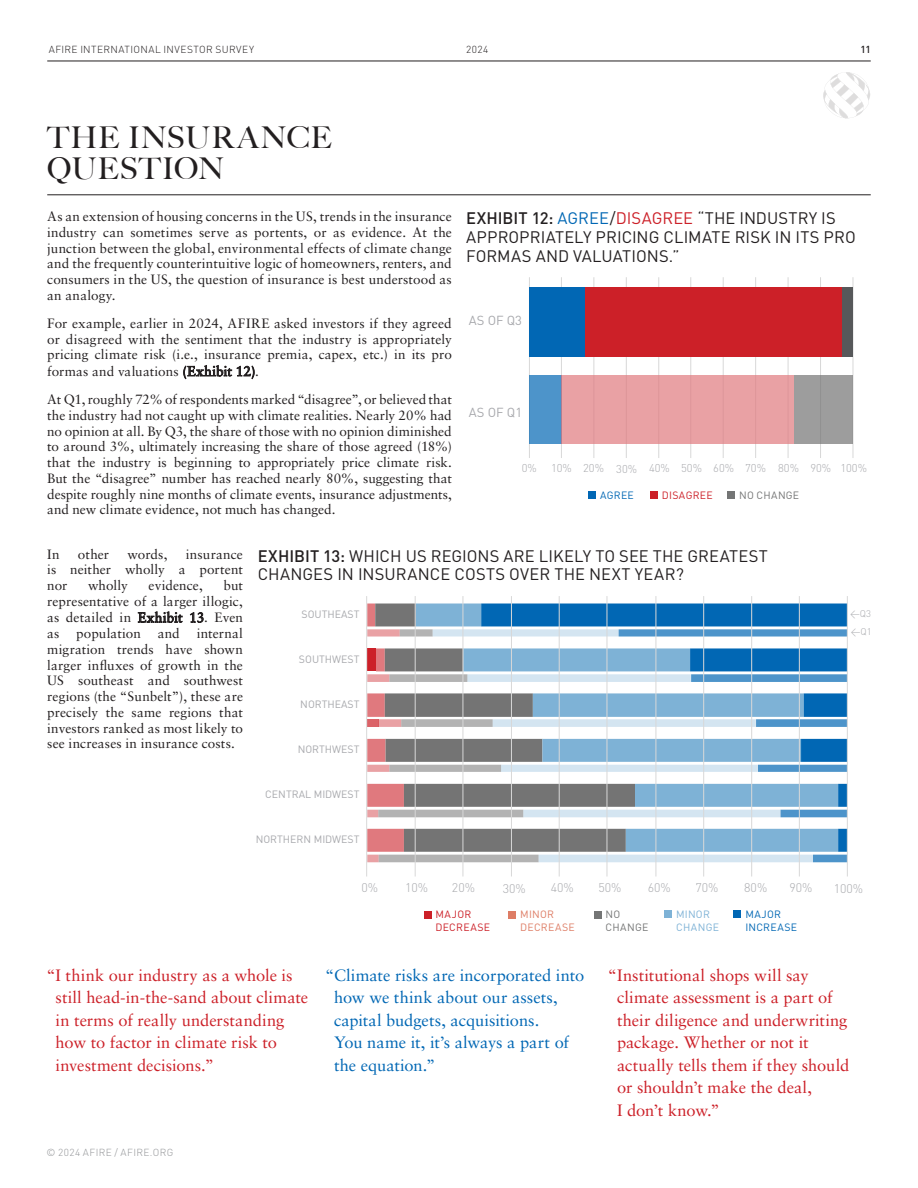
<style>
.page{position:relative;width:918px;height:1188px;background:#fff}
.page>*{position:absolute;margin:0;border:0;box-sizing:border-box;transform-origin:0 0}
.subhead_new_medium{font:500 30px/31.5px "Big Caslon";letter-spacing:.025em;color:#231f20}
.subhead_new_medium-2{font:16.5px/22.5px "Sabon";color:#cc2028}
.subhead_new_medium-3{font:16.5px/18.8px "DIN";color:#231f20}
.subhead_new_medium-4{font:16.5px/22.5px "Sabon";color:#0167b4}
.BODY_COPY___Sabon{font:13.5px/15.8px "Sabon";letter-spacing:.005em;color:#231f20;text-align:justify}
.t1{font:13.05px "DIN";color:#a8a9ad}
.t2{font:300 12.45px "DIN";color:#a8a9ad}
.t3{font:300 11.25px "DIN";color:#a8a9ad}
.t4{font:10.5px "DIN";color:#a8a9ad}
.subhead_new_medium-5{font:10.5px/12.3px "DIN";letter-spacing:.025em;color:#cc2028}
.subhead_new_medium-6{font:10.5px/12.3px "DIN";letter-spacing:.025em;color:#0167b4}
.subhead_new_medium-7{font:10.5px/12.3px "DIN";letter-spacing:.02em;color:#747575}
.subhead_new_medium-8{font:10.5px/12.3px "DIN";letter-spacing:.02em;color:#de7d65}
.subhead_new_medium-9{font:10.5px/12.3px "DIN";letter-spacing:.02em;color:#7eb2d6}
.t5{font:300 10.2px "DIN";letter-spacing:.045em;color:#231f20}
.t6{font:300 10.2px "DIN";letter-spacing:.04em;color:#939598}
.t7{font:500 10.2px "DIN";color:#231f20}
.t8{font:300 9.6px/17.2px "DIN";color:#a8a9ad}
.s1{font-size:13.8px}
.s2{font-weight:500}
.s3{color:#0167b4}
.s4{color:#cc2028}
</style>
<div class="page">
<hr style="left:47px;top:61px;width:824px;height:1px;background:#231f20">
<hr style="left:47px;top:195px;width:824px;height:1px;background:#231f20">
<svg style="left:823px;top:72px;width:47px;height:47px"></svg>
<hr style="left:561px;top:277px;width:1px;height:181px;background:#d8d8d8">
<hr style="left:594px;top:277px;width:1px;height:181px;background:#d8d8d8">
<hr style="left:626px;top:277px;width:1px;height:181px;background:#d8d8d8">
<hr style="left:658px;top:277px;width:1px;height:181px;background:#d8d8d8">
<hr style="left:690px;top:277px;width:1px;height:181px;background:#d8d8d8">
<hr style="left:723px;top:277px;width:1px;height:181px;background:#d8d8d8">
<hr style="left:755px;top:277px;width:1px;height:181px;background:#d8d8d8">
<hr style="left:788px;top:277px;width:1px;height:181px;background:#d8d8d8">
<hr style="left:820px;top:277px;width:1px;height:181px;background:#d8d8d8">
<hr style="left:853px;top:277px;width:1px;height:181px;background:#d8d8d8">
<hr style="left:529px;top:277px;width:1px;height:181px;background:#d8d8d8">
<div style="left:529px;top:375px;width:32px;height:68px;background:#4d94ca"></div>
<div style="left:529px;top:287px;width:57px;height:70px;background:#0167b4"></div>
<div style="left:561px;top:375px;width:233px;height:68px;background:#e9a1a4"></div>
<div style="left:586px;top:287px;width:256px;height:70px;background:#cc2028"></div>
<div style="left:794px;top:375px;width:59px;height:68px;background:#9d9d9d"></div>
<div style="left:842px;top:287px;width:11px;height:70px;background:#57585a"></div>
<div style="left:650px;top:491px;width:8px;height:8px;background:#cc2028"></div>
<div style="left:588px;top:491px;width:8px;height:8px;background:#0167b4"></div>
<div style="left:727px;top:491px;width:8px;height:8px;background:#747575"></div>
<svg style="left:539px;top:604px;width:308px;height:25px;background:#1b77bb"></svg>
<svg style="left:367px;top:604px;width:172px;height:258px"></svg>
<svg style="left:433px;top:629px;width:186px;height:233px"></svg>
<div style="left:367px;top:648px;width:9px;height:23px;background:#cc2028"></div>
<div style="left:367px;top:719px;width:12px;height:8px;background:#db6368"></div>
<svg style="left:619px;top:629px;width:228px;height:233px"></svg>
<hr style="left:366px;top:596px;width:1px;height:281px;background:#d8d8d8">
<hr style="left:415px;top:596px;width:1px;height:281px;background:#d8d8d8">
<hr style="left:463px;top:596px;width:1px;height:281px;background:#d8d8d8">
<hr style="left:511px;top:596px;width:1px;height:281px;background:#d8d8d8">
<hr style="left:559px;top:596px;width:1px;height:281px;background:#d8d8d8">
<hr style="left:607px;top:596px;width:1px;height:281px;background:#d8d8d8">
<hr style="left:656px;top:596px;width:1px;height:281px;background:#d8d8d8">
<hr style="left:703px;top:596px;width:1px;height:281px;background:#d8d8d8">
<hr style="left:751px;top:596px;width:1px;height:281px;background:#d8d8d8">
<hr style="left:799px;top:596px;width:1px;height:281px;background:#d8d8d8">
<hr style="left:847px;top:596px;width:1px;height:281px;background:#d8d8d8">
<div style="left:594px;top:911px;width:8px;height:8px;background:#747575"></div>
<div style="left:734px;top:911px;width:7px;height:7px;background:#0167b4"></div>
<div style="left:424px;top:911px;width:8px;height:8px;background:#cc2028"></div>
<div style="left:664px;top:911px;width:8px;height:7px;background:#7eb2d6"></div>
<div style="left:508px;top:911px;width:8px;height:8px;background:#de7d65"></div>
<p class="t5" style="left:49px;top:43px;width:207px">AFIRE INTERNATIONAL INVESTOR SURVEY</p>
<p class="t5" style="left:466px;top:43px;width:24px">2024</p>
<p class="t7" style="left:860px;top:43px;width:12px">11</p>
<p class="subhead_new_medium" style="left:47px;top:120px;width:286px">THE INSURANCE<br>QUESTION</p>
<p class="BODY_COPY___Sabon" style="left:47px;top:208px;width:406px">As an extension of housing concerns in the US, trends in the insurance industry can sometimes serve as portents, or as evidence. At the junction between the global, environmental effects of climate change and the frequently counterintuitive logic of homeowners, renters, and consumers in the US, the question of insurance is best understood as an analogy.</p>
<p class="BODY_COPY___Sabon" style="left:47px;top:315px;width:406px">For example, earlier in 2024, AFIRE asked investors if they agreed or disagreed with the sentiment that the industry is appropriately pricing climate risk (i.e., insurance premia, capex, etc.) in its pro formas and valuations <span class="s1">(Exhibit 12)</span>.</p>
<p class="BODY_COPY___Sabon" style="left:47px;top:391px;width:406px">At Q1, roughly 72% of respondents marked “disagree”, or believed that the industry had not caught up with climate realities. Nearly 20% had no opinion at all. By Q3, the share of those with no opinion diminished to around 3%, ultimately increasing the share of those agreed (18%) that the industry is beginning to appropriately price climate risk.<br>But the “disagree” number has reached nearly 80%, suggesting that despite roughly nine months of climate events, insurance adjustments, and new climate evidence, not much has changed.</p>
<p class="subhead_new_medium-3" style="left:258px;top:546px;width:512px"><span class="s2">EXHIBIT 13:</span> WHICH US REGIONS ARE LIKELY TO SEE THE GREATEST<br>CHANGES IN INSURANCE COSTS OVER THE NEXT YEAR?</p>
<p class="subhead_new_medium-3" style="left:466px;top:209px;width:391px"><span class="s2">EXHIBIT 12:</span> <span class="s3">AGREE</span>/<span class="s4">DISAGREE</span> “THE INDUSTRY IS<br>APPROPRIATELY PRICING CLIMATE RISK IN ITS PRO<br>FORMAS AND VALUATIONS.”</p>
<p class="t1" style="left:469px;top:312px;width:55px">AS OF Q3</p>
<p class="t1" style="left:469px;top:404px;width:55px">AS OF Q1</p>
<p class="t3" style="left:522px;top:461px;width:347px">0% 10% 20% 30% 40% 50% 60% 70% 80% 90% 100%</p>
<p class="subhead_new_medium-6" style="left:600px;top:489px;width:35px">AGREE</p>
<p class="subhead_new_medium-5" style="left:662px;top:489px;width:52px">DISAGREE</p>
<p class="subhead_new_medium-7" style="left:739px;top:489px;width:62px">NO CHANGE</p>
<p class="BODY_COPY___Sabon" style="left:47px;top:546px;width:14px">In</p>
<p class="BODY_COPY___Sabon" style="left:78px;top:546px;width:33px">other</p>
<p class="BODY_COPY___Sabon" style="left:127px;top:546px;width:42px">words,</p>
<p class="BODY_COPY___Sabon" style="left:47px;top:546px;width:197px;text-indent:139px">insurance is neither wholly a portent nor</p>
<p class="BODY_COPY___Sabon" style="left:47px;top:577px;width:197px;text-indent:176px">but representative of a larger illogic, as detailed in <span class="s1">Exhibit 13</span>. Even as population and</p>
<p class="BODY_COPY___Sabon" style="left:88px;top:577px;width:41px">wholly</p>
<p class="BODY_COPY___Sabon" style="left:149px;top:577px;width:56px">evidence,</p>
<p class="t8" style="left:850px;top:605px;width:23px">&lt;Q3 &lt;Q1</p>
<p class="t4" style="left:302px;top:608px;width:60px">SOUTHEAST</p>
<p class="t4" style="left:299px;top:653px;width:62px">SOUTHWEST</p>
<p class="t4" style="left:300px;top:698px;width:61px">NORTHEAST</p>
<p class="t4" style="left:298px;top:743px;width:63px">NORTHWEST</p>
<p class="t4" style="left:265px;top:788px;width:96px">CENTRAL MIDWEST</p>
<p class="t4" style="left:256px;top:833px;width:105px">NORTHERN MIDWEST</p>
<p class="BODY_COPY___Sabon" style="left:47px;top:625px;width:197px;text-indent:149px">internal migration trends have shown larger influxes of growth in the US southeast and southwest regions (the “Sunbelt”), these are precisely the same regions that investors ranked as most likely to see increases in insurance costs.</p>
<p class="t2" style="left:361px;top:880px;width:18px">0%</p>
<p class="t2" style="left:405px;top:880px;width:25px">10%</p>
<p class="t2" style="left:452px;top:880px;width:25px">20%</p>
<p class="t2" style="left:503px;top:880px;width:25px">30%</p>
<p class="t2" style="left:551px;top:880px;width:25px">40%</p>
<p class="t2" style="left:598px;top:880px;width:25px">50%</p>
<p class="t2" style="left:648px;top:880px;width:25px">60%</p>
<p class="t2" style="left:695px;top:880px;width:25px">70%</p>
<p class="t2" style="left:744px;top:880px;width:25px">80%</p>
<p class="t2" style="left:789px;top:880px;width:25px">90%</p>
<p class="t2" style="left:834px;top:881px;width:31px">100%</p>
<p class="subhead_new_medium-5" style="left:436px;top:908px;width:56px">MAJOR<br>DECREASE</p>
<p class="subhead_new_medium-9" style="left:676px;top:908px;width:44px">MINOR<br>CHANGE</p>
<p class="subhead_new_medium-8" style="left:520px;top:908px;width:56px">MINOR<br>DECREASE</p>
<p class="subhead_new_medium-7" style="left:606px;top:908px;width:44px">NO<br>CHANGE</p>
<p class="subhead_new_medium-6" style="left:745px;top:908px;width:53px">MAJOR<br>INCREASE</p>
<p class="subhead_new_medium-2" style="left:56px;top:964px;width:254px;text-indent:-9px">“I think our industry as a whole is still head-in-the-sand about climate in terms of really understanding how to factor in climate risk to investment decisions.”</p>
<p class="subhead_new_medium-4" style="left:334px;top:964px;width:252px;text-indent:-9px">“Climate risks are incorporated into how we think about our assets, capital budgets, acquisitions.<br>You name it, it’s always a part of the equation.”</p>
<p class="subhead_new_medium-2" style="left:617px;top:964px;width:234px;text-indent:-9px">“Institutional shops will say climate assessment is a part of their diligence and underwriting package. Whether or not it actually tells them if they should or shouldn’t make the deal,<br>I don’t know.”</p>
<p class="t6" style="left:46px;top:1147px;width:128px">© 2024 AFIRE / AFIRE.ORG</p>
</div>
